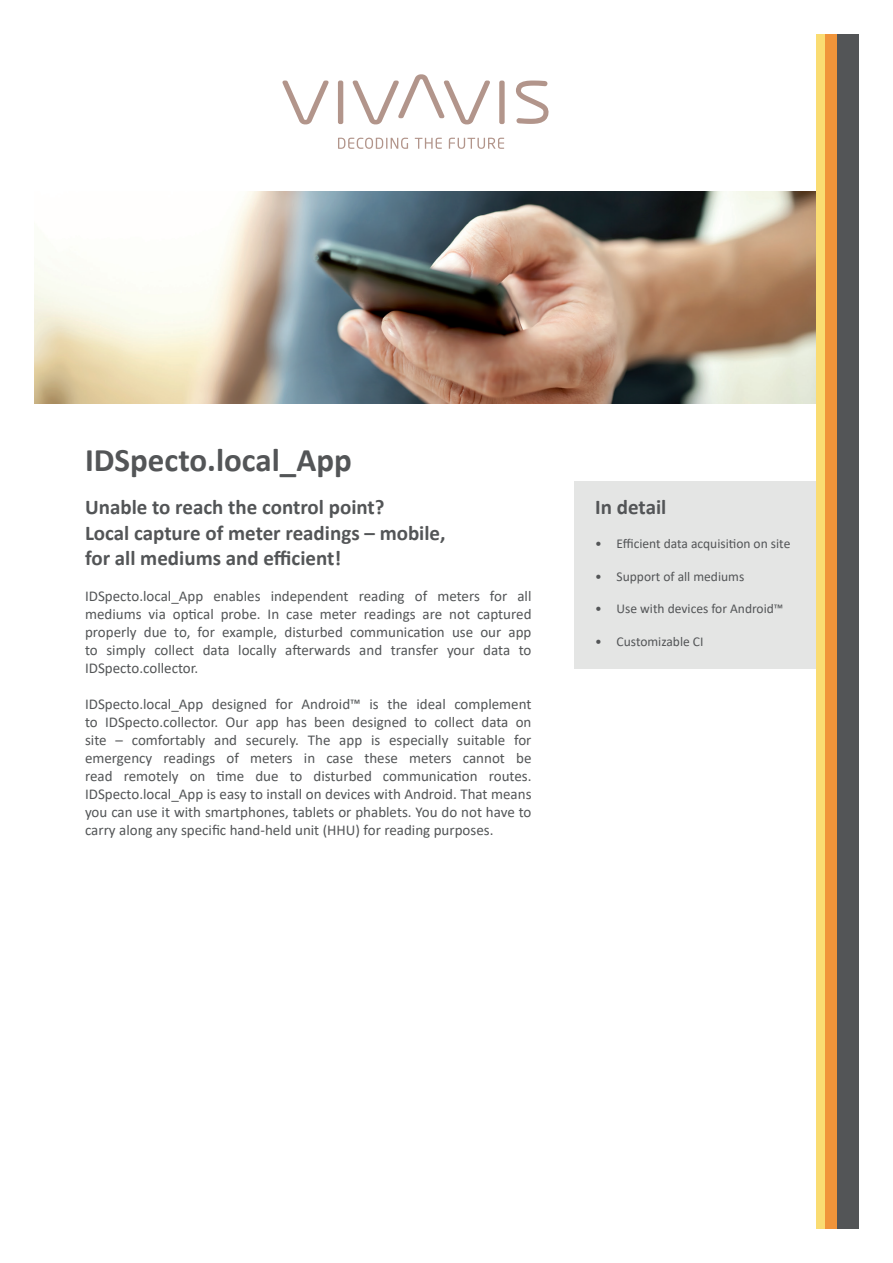
<style>
.page{position:relative;width:893px;height:1263px;background:#fff}
.page>*{position:absolute;margin:0;border:0;box-sizing:border-box;transform-origin:0 0}
.t1{font:700 33px "Calibri";color:#535557}
.t2{font:700 21px/25.2px "Calibri";color:#535557}
.t3{font:15px/18px "Calibri";color:#535557;text-align:justify}
.t4{font:13.5px "Calibri";color:#535557}
</style>
<div class="page">
<div style="left:574px;top:482px;width:242px;height:187px;background:#e4e5e4"></div>
<img style="left:34px;top:191px;width:782px;height:213px">
<div style="left:816px;top:34px;width:9px;height:1195px;background:#fadc72"></div>
<div style="left:825px;top:34px;width:13px;height:1195px;background:#f0943a"></div>
<div style="left:838px;top:34px;width:21px;height:1195px;background:#535557"></div>
<svg style="left:282px;top:81px;width:47px;height:43px"></svg>
<div style="left:338px;top:81px;width:5px;height:43px;background:#b2958b;border-radius:2px"></div>
<svg style="left:353px;top:74px;width:137px;height:50px"></svg>
<div style="left:499px;top:81px;width:6px;height:43px;background:#b2958b;border-radius:2px"></div>
<svg style="left:516px;top:81px;width:33px;height:43px"></svg>
<svg style="left:338px;top:138px;width:70px;height:11px"></svg>
<svg style="left:415px;top:138px;width:27px;height:11px"></svg>
<svg style="left:449px;top:138px;width:55px;height:11px"></svg>
<h1 class="t1" style="left:85px;top:437px;width:268px">IDSpecto.local_App</h1>
<h2 class="t2" style="left:85px;top:495px;width:362px">Unable to reach the control point?<br>Local capture of meter readings – mobile, for all mediums and efficient!</h2>
<p class="t3" style="left:85px;top:586px;width:448px">IDSpecto.local_App enables independent reading of meters for all mediums via optical probe. In case meter readings are not captured properly due to, for example, disturbed communication use our app to simply collect data locally afterwards and transfer your data to IDSpecto.collector.</p>
<p class="t3" style="left:85px;top:694px;width:448px">IDSpecto.local_App designed for Android™ is the ideal complement to IDSpecto.collector. Our app has been designed to collect data on site – comfortably and securely. The app is especially suitable for emergency readings of meters in case these meters cannot be read remotely on time due to disturbed communication routes.<br>IDSpecto.local_App is easy to install on devices with Android. That means you can use it with smartphones, tablets or phablets. You do not have to carry along any specific hand-held unit (HHU) for reading purposes.</p>
<h2 class="t2" style="left:595px;top:494px;width:73px">In detail</h2>
<p class="t4" style="left:595px;top:534px;width:197px">• Efficient data acquisition on site</p>
<p class="t4" style="left:595px;top:567px;width:150px">• Support of all mediums</p>
<p class="t4" style="left:595px;top:599px;width:190px">• Use with devices for Android™</p>
<p class="t4" style="left:595px;top:632px;width:110px">• Customizable CI</p>
</div>
